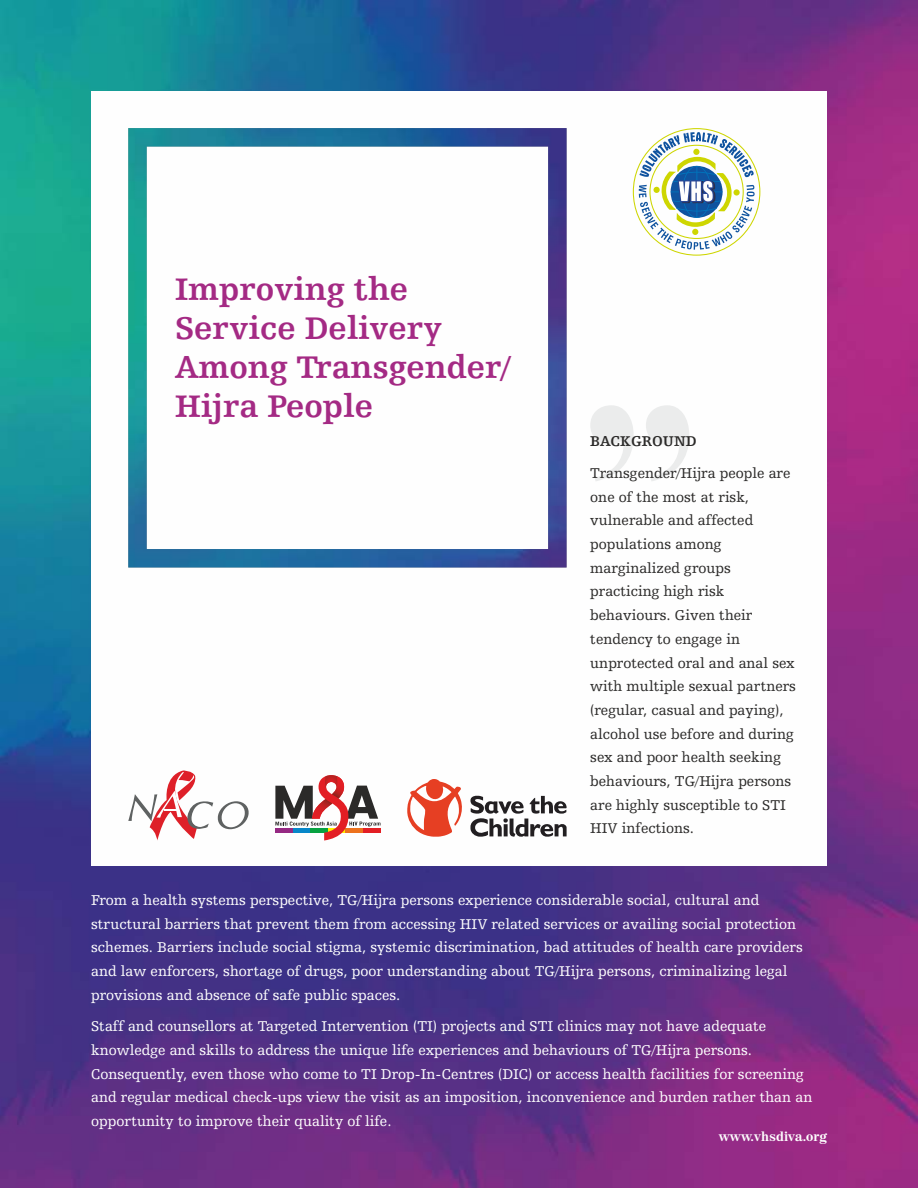
<style>
.page{position:relative;width:918px;height:1188px;background:#fff}
.page>*{position:absolute;margin:0;border:0;box-sizing:border-box;transform-origin:0 0}
.t1{font:700 33px/39px "Humanist Slabserif 712 BT";color:#a42a84}
.t2{font:15px/23.7px "Humanist Slabserif 712 BT";color:#fefefe}
.t3{font:15px/23.7px "Humanist Slabserif 712 BT";color:#2b2a29}
.t4{font:700 15px "Humanist Slabserif 712 BT";color:#2b2a29}
.t5{font:700 13.5px "Century 725 BT";color:#fefefe}
</style>
<div class="page">
<img style="left:0;top:0;width:918px;height:1188px">
<div style="left:91px;top:91px;width:736px;height:775px;background:#fefefe"></div>
<img style="left:128px;top:128px;width:439px;height:439px">
<svg style="left:590px;top:405px;width:99px;height:76px"></svg>
<svg style="left:633px;top:128px;width:127px;height:128px"></svg>
<svg style="left:275px;top:777px;width:106px;height:64px"></svg>
<img style="left:324px;top:775px;width:12px;height:15px">
<img style="left:332px;top:776px;width:12px;height:23px">
<img style="left:312px;top:799px;width:20px;height:20px">
<svg style="left:128px;top:771px;width:121px;height:70px"></svg>
<svg style="left:407px;top:779px;width:55px;height:58px"></svg>
<svg style="left:470px;top:795px;width:97px;height:42px"></svg>
<h1 class="t1" style="left:175px;top:272px;width:337px">Improving the<br>Service Delivery<br>Among Transgender/<br>Hijra People</h1>
<p class="t4" style="left:590px;top:435px;width:108px">BACKGROUND</p>
<p class="t3" style="left:590px;top:462px;width:207px">Transgender/Hijra people are one of the most at risk, vulnerable and affected populations among marginalized groups practicing high risk behaviours. Given their tendency to engage in unprotected oral and anal sex with multiple sexual partners (regular, casual and paying), alcohol use before and during sex and poor health seeking behaviours, TG/Hijra persons are highly susceptible to STI<br>HIV infections.</p>
<p class="t2" style="left:91px;top:889px;width:713px">From a health systems perspective, TG/Hijra persons experience considerable social, cultural and structural barriers that prevent them from accessing HIV related services or availing social protection schemes. Barriers include social stigma, systemic discrimination, bad attitudes of health care providers and law enforcers, shortage of drugs, poor understanding about TG/Hijra persons, criminalizing legal provisions and absence of safe public spaces.</p>
<p class="t2" style="left:91px;top:1015px;width:723px">Staff and counsellors at Targeted Intervention (TI) projects and STI clinics may not have adequate knowledge and skills to address the unique life experiences and behaviours of TG/Hijra persons.<br>Consequently, even those who come to TI Drop-In-Centres (DIC) or access health facilities for screening and regular medical check-ups view the visit as an imposition, inconvenience and burden rather than an opportunity to improve their quality of life.</p>
<p class="t5" style="left:719px;top:1131px;width:110px">www.vhsdiva.org</p>
</div>
